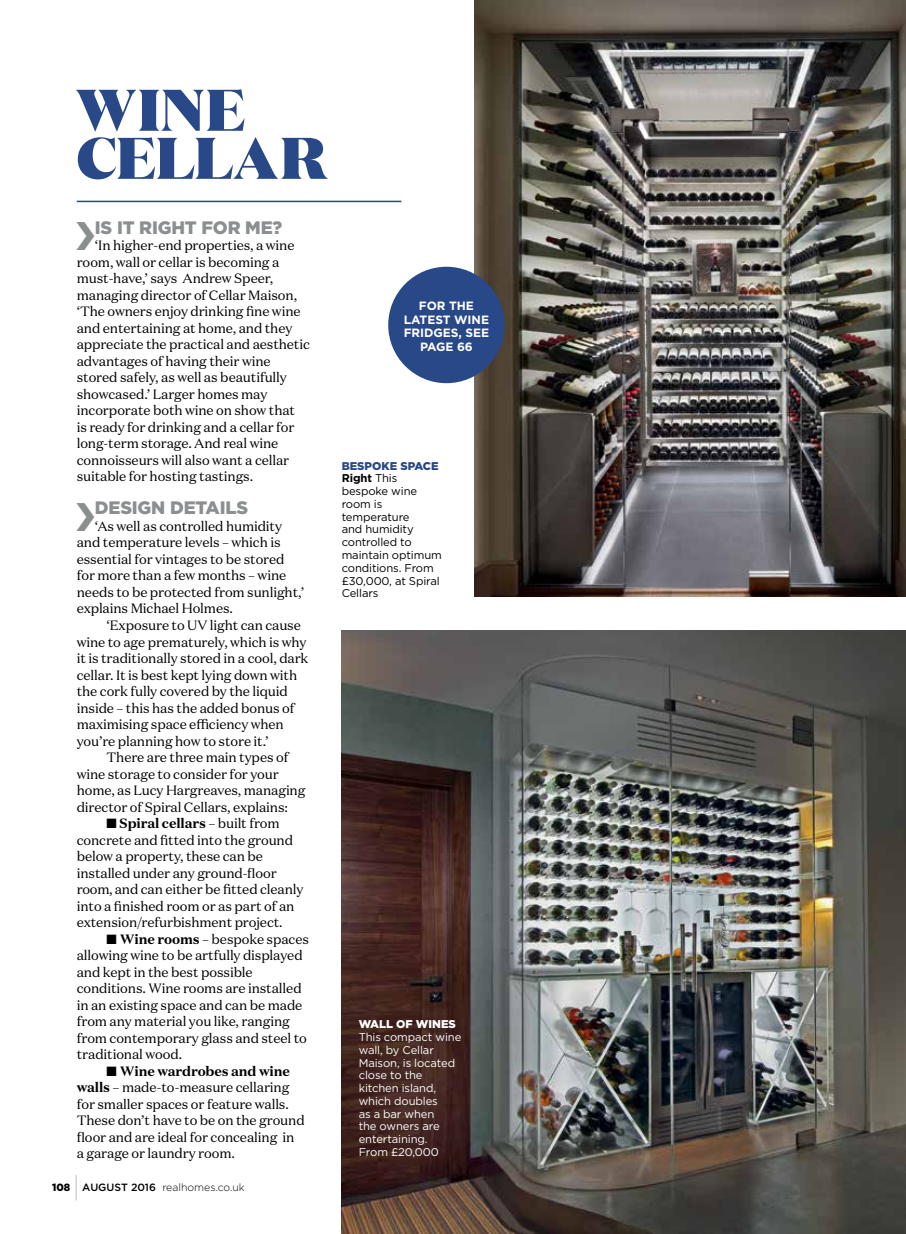
<style>
.page{position:relative;width:906px;height:1234px;background:#fff}
.page>*{position:absolute;margin:0;border:0;box-sizing:border-box;transform-origin:0 0}
.t1{font:900 58.5px/48px "Domaine Display";letter-spacing:.015em;color:#294888}
.t2{font:900 18px "Gotham";letter-spacing:-.01em;color:#8c8f90}
.t3{font:13.5px/16.5px "Domaine Text";letter-spacing:-.01em;color:#000}
.t4{font:700 12px/13.5px "Gotham";letter-spacing:-.005em;color:#fff;text-align:center}
.t5{font:11.25px/12.8px "Gotham";letter-spacing:-.01em;color:#fff}
.t6{font:11.25px/12.8px "Gotham";letter-spacing:-.01em;color:#000}
.t7{font:900 11.25px "Gotham";color:#fff}
.t8{font:300 10.5px "Gotham";color:#000}
.s1{font-weight:700}
.s2{font-weight:900}
.s3{font-weight:500}
.s4{font-weight:900;color:#294888}
</style>
<div class="page">
<svg style="left:76px;top:1175px;width:1px;height:25px"></svg>
<img style="left:342px;top:630px;width:564px;height:603px">
<img style="left:474px;top:0;width:432px;height:597px">
<hr style="left:77px;top:201px;width:324px;height:1px;background:#294888">
<div style="left:388px;top:267px;width:116px;height:116px;background:#294888;border-radius:50%"></div>
<h1 class="t1" style="left:77px;top:85px;width:252px">WINE<br>CELLAR</h1>
<h2 class="t2" style="left:95px;top:217px;width:189px">IS IT RIGHT FOR ME?</h2>
<p class="t3" style="left:77px;top:237px;width:235px;text-indent:18px">‘In higher-end properties, a wine room, wall or cellar is becoming a must-have,’ says Andrew Speer, managing director of Cellar Maison, ‘The owners enjoy drinking fine wine and entertaining at home, and they appreciate the practical and aesthetic advantages of having their wine stored safely, as well as beautifully showcased.’ Larger homes may incorporate both wine on show that<br>is ready for drinking and a cellar for long-term storage. And real wine connoisseurs will also want a cellar suitable for hosting tastings.</p>
<h2 class="t2" style="left:95px;top:497px;width:155px">DESIGN DETAILS</h2>
<p class="t3" style="left:77px;top:517px;width:229px;text-indent:18px">‘As well as controlled humidity and temperature levels – which is essential for vintages to be stored for more than a few months – wine needs to be protected from sunlight,’ explains Michael Holmes.</p>
<p class="t3" style="left:77px;top:616px;width:233px;text-indent:30px">‘Exposure to UV light can cause wine to age prematurely, which is why it is traditionally stored in a cool, dark cellar. It is best kept lying down with the cork fully covered by the liquid inside – this has the added bonus of maximising space efficiency when you’re planning how to store it.’</p>
<p class="t3" style="left:77px;top:748px;width:230px;text-indent:30px">There are three main types of wine storage to consider for your home, as Lucy Hargreaves, managing director of Spiral Cellars, explains:</p>
<p class="t3" style="left:77px;top:814px;width:228px;text-indent:30px">■ <span class="s1">Spiral cellars</span> – built from concrete and fitted into the ground below a property, these can be installed under any ground-floor room, and can either be fitted cleanly into a finished room or as part of an extension/refurbishment project.</p>
<p class="t3" style="left:77px;top:930px;width:234px;text-indent:30px">■ <span class="s1">Wine rooms</span> – bespoke spaces allowing wine to be artfully displayed and kept in the best possible conditions. Wine rooms are installed in an existing space and can be made from any material you like, ranging from contemporary glass and steel to traditional wood.</p>
<p class="t3" style="left:77px;top:1062px;width:229px;text-indent:30px">■ <span class="s1">Wine wardrobes and wine walls</span> – made-to-measure cellaring for smaller spaces or feature walls.<br>These don’t have to be on the ground floor and are ideal for concealing in a garage or laundry room.</p>
<p class="t8" style="left:52px;top:1181px;width:194px"><span class="s2">108</span> <span class="s3">AUGUST 2016</span> realhomes.co.uk</p>
<p class="t4" style="left:404px;top:299px;width:87px">FOR THE<br>LATEST WINE<br>FRIDGES, SEE<br>PAGE 66</p>
<p class="t6" style="left:342px;top:459px;width:102px"><span class="s4">BESPOKE SPACE<br></span><span class="s1">Right</span> This bespoke wine room is temperature<br>and humidity controlled to maintain optimum conditions. From £30,000, at Spiral<br>Cellars</p>
<p class="t7" style="left:359px;top:1017px;width:99px">WALL OF WINES</p>
<p class="t5" style="left:359px;top:1030px;width:104px">This compact wine wall, by Cellar<br>Maison, is located close to the kitchen island, which doubles<br>as a bar when<br>the owners are entertaining.<br>From £20,000</p>
</div>
